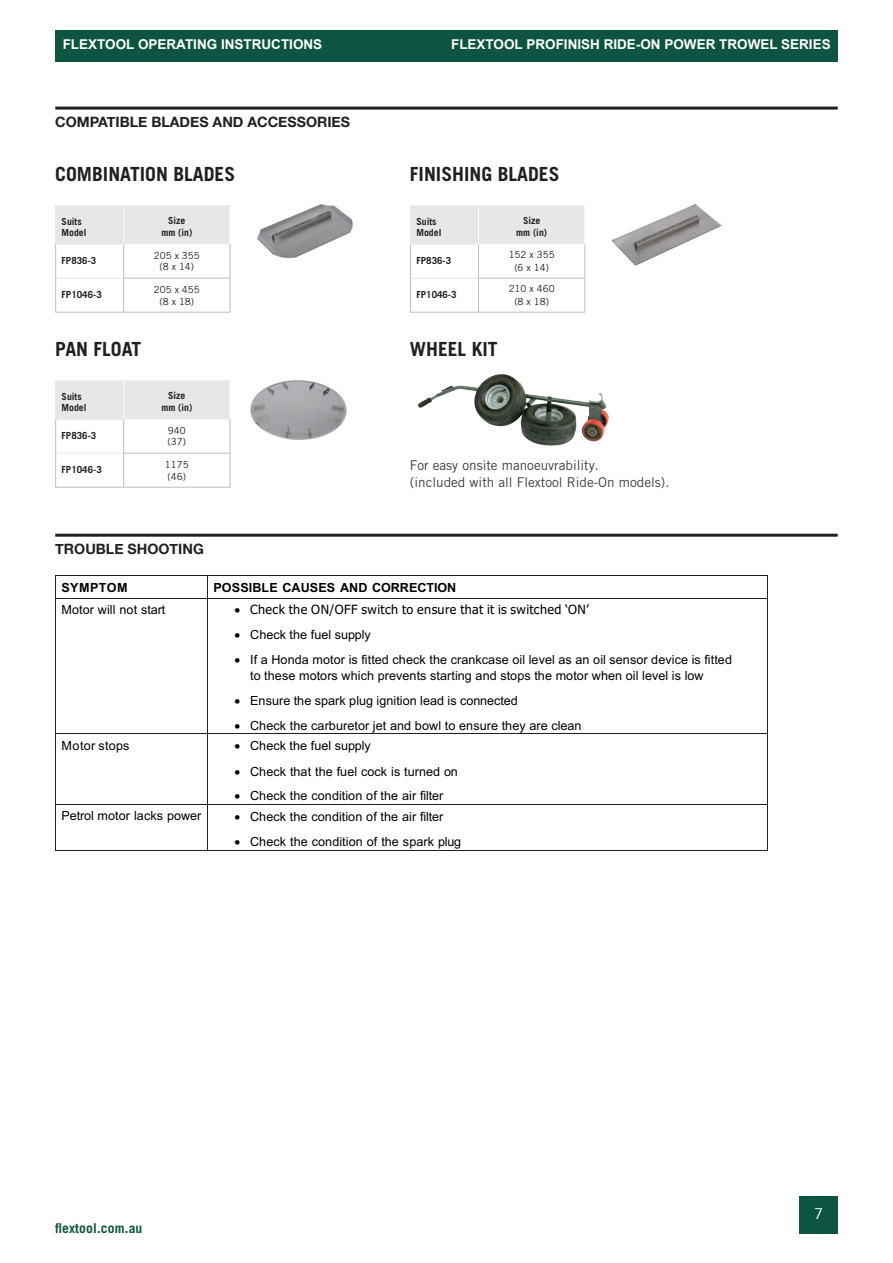
<style>
.page{position:relative;width:893px;height:1263px;background:#fff}
.page>*{position:absolute;margin:0;border:0;box-sizing:border-box;transform-origin:0 0}
.Product_Headers{font:700 19.5px "Trade Gothic LT Pro";color:#231f20}
.t1{font:15px "Trade Gothic LT Pro";color:#fff}
.t2{font:700 14.4px "Arial";letter-spacing:-.01em;color:#000}
.t3{font:700 14.25px "Helvetica Neue";color:#231f20}
.t4{font:700 13.65px "Trade Gothic LT Pro";letter-spacing:.01em;color:#0d5540}
.t5{font:700 13.5px "Arial";color:#fff}
.Pic_points{font:13.5px/16.5px "Trade Gothic LT Pro";color:#3e3e3f}
.t6{font:12.6px/15.9px "Arial";letter-spacing:.005em;color:#000}
.t7{font:12.6px "Tahoma";letter-spacing:.03em;color:#000}
.t8{font:700 12.6px "Arial";letter-spacing:.01em;color:#000}
.t9{font:12.6px "Arial";letter-spacing:.025em;color:#000}
.t10{font:700 12.6px "Arial";letter-spacing:.03em;color:#000}
.Table_Body_Centre{font:9.75px/11.7px "Trade Gothic LT Pro";color:#231f20;text-align:center}
.Bold_Front_Table_Specs_Text_Ben{font:700 9.75px/10.5px "Trade Gothic LT Pro";color:#231f20}
.Model_Tabel_Text{font:700 9.75px "Trade Gothic LT Pro";color:#231f20}
</style>
<div class="page">
<div style="left:55px;top:30px;width:783px;height:31px;background:#0d5540"></div>
<div style="left:799px;top:1196px;width:39px;height:37px;background:#0d5540"></div>
<hr style="left:56px;top:575px;width:151px;height:1px;background:#231f20">
<hr style="left:208px;top:575px;width:559px;height:1px;background:#231f20">
<svg style="left:55px;top:575px;width:1px;height:23px"></svg>
<hr style="left:56px;top:598px;width:151px;height:1px;background:#231f20">
<svg style="left:207px;top:575px;width:1px;height:23px"></svg>
<hr style="left:208px;top:598px;width:559px;height:1px;background:#231f20">
<svg style="left:767px;top:575px;width:1px;height:23px"></svg>
<hr style="left:55px;top:598px;width:1px;height:135px;background:#231f20">
<hr style="left:207px;top:598px;width:1px;height:135px;background:#231f20">
<hr style="left:767px;top:598px;width:1px;height:135px;background:#231f20">
<hr style="left:56px;top:733px;width:151px;height:1px;background:#231f20">
<hr style="left:208px;top:733px;width:559px;height:1px;background:#231f20">
<hr style="left:55px;top:734px;width:1px;height:70px;background:#231f20">
<hr style="left:207px;top:734px;width:1px;height:70px;background:#231f20">
<hr style="left:767px;top:734px;width:1px;height:70px;background:#231f20">
<hr style="left:56px;top:804px;width:151px;height:1px;background:#231f20">
<hr style="left:208px;top:804px;width:559px;height:1px;background:#231f20">
<hr style="left:55px;top:804px;width:1px;height:46px;background:#231f20">
<hr style="left:56px;top:850px;width:151px;height:1px;background:#231f20">
<hr style="left:207px;top:804px;width:1px;height:46px;background:#231f20">
<hr style="left:208px;top:850px;width:559px;height:1px;background:#231f20">
<hr style="left:767px;top:804px;width:1px;height:46px;background:#231f20">
<hr style="left:55px;top:534px;width:783px;height:3px;background:#231f20">
<hr style="left:55px;top:107px;width:783px;height:3px;background:#231f20">
<img style="left:417px;top:374px;width:192px;height:72px">
<div style="left:56px;top:206px;width:174px;height:38px;background:#e6e7e9"></div>
<hr style="left:123px;top:206px;width:1px;height:38px;background:#fff">
<hr style="left:55px;top:205px;width:69px;height:1px;background:#e6e7e9">
<hr style="left:124px;top:205px;width:106px;height:1px;background:#e6e7e9">
<hr style="left:55px;top:244px;width:69px;height:1px;background:#e6e7e9">
<hr style="left:56px;top:278px;width:67px;height:1px;background:#e6e7e9">
<hr style="left:55px;top:244px;width:1px;height:34px;background:#bcbdc0">
<hr style="left:55px;top:278px;width:1px;height:34px;background:#bcbdc0">
<hr style="left:55px;top:312px;width:69px;height:1px;background:#bcbdc0">
<hr style="left:55px;top:206px;width:1px;height:38px;background:#e6e7e9">
<hr style="left:123px;top:244px;width:1px;height:34px;background:#bcbdc0">
<hr style="left:230px;top:244px;width:1px;height:34px;background:#bcbdc0">
<hr style="left:123px;top:278px;width:107px;height:1px;background:#bcbdc0">
<hr style="left:123px;top:279px;width:1px;height:33px;background:#bcbdc0">
<hr style="left:230px;top:279px;width:1px;height:33px;background:#bcbdc0">
<hr style="left:124px;top:312px;width:106px;height:1px;background:#bcbdc0">
<div style="left:56px;top:381px;width:174px;height:38px;background:#e6e7e9"></div>
<hr style="left:123px;top:381px;width:1px;height:38px;background:#fff">
<hr style="left:55px;top:380px;width:69px;height:1px;background:#e6e7e9">
<hr style="left:124px;top:380px;width:106px;height:1px;background:#e6e7e9">
<hr style="left:55px;top:419px;width:69px;height:1px;background:#e6e7e9">
<hr style="left:56px;top:453px;width:67px;height:1px;background:#e6e7e9">
<hr style="left:55px;top:419px;width:1px;height:34px;background:#bcbdc0">
<hr style="left:55px;top:453px;width:1px;height:34px;background:#bcbdc0">
<hr style="left:55px;top:487px;width:69px;height:1px;background:#bcbdc0">
<hr style="left:55px;top:381px;width:1px;height:38px;background:#e6e7e9">
<hr style="left:123px;top:419px;width:1px;height:34px;background:#bcbdc0">
<hr style="left:230px;top:419px;width:1px;height:34px;background:#bcbdc0">
<hr style="left:123px;top:453px;width:107px;height:1px;background:#bcbdc0">
<hr style="left:123px;top:454px;width:1px;height:33px;background:#bcbdc0">
<hr style="left:230px;top:454px;width:1px;height:33px;background:#bcbdc0">
<hr style="left:124px;top:487px;width:106px;height:1px;background:#bcbdc0">
<div style="left:411px;top:206px;width:173px;height:38px;background:#e6e7e9"></div>
<hr style="left:478px;top:206px;width:1px;height:38px;background:#fff">
<hr style="left:410px;top:205px;width:69px;height:1px;background:#e6e7e9">
<hr style="left:479px;top:205px;width:106px;height:1px;background:#e6e7e9">
<hr style="left:410px;top:244px;width:69px;height:1px;background:#e6e7e9">
<hr style="left:411px;top:278px;width:67px;height:1px;background:#e6e7e9">
<hr style="left:410px;top:244px;width:1px;height:34px;background:#bcbdc0">
<hr style="left:410px;top:278px;width:1px;height:34px;background:#bcbdc0">
<hr style="left:410px;top:312px;width:69px;height:1px;background:#bcbdc0">
<hr style="left:410px;top:206px;width:1px;height:38px;background:#e6e7e9">
<hr style="left:478px;top:244px;width:1px;height:34px;background:#bcbdc0">
<hr style="left:584px;top:244px;width:1px;height:34px;background:#bcbdc0">
<hr style="left:478px;top:278px;width:107px;height:1px;background:#bcbdc0">
<hr style="left:478px;top:279px;width:1px;height:33px;background:#bcbdc0">
<hr style="left:584px;top:279px;width:1px;height:33px;background:#bcbdc0">
<hr style="left:479px;top:312px;width:106px;height:1px;background:#bcbdc0">
<img style="left:257px;top:204px;width:96px;height:55px">
<img style="left:611px;top:203px;width:111px;height:63px">
<img style="left:250px;top:380px;width:97px;height:60px">
<p class="t5" style="left:63px;top:36px;width:261px">FLEXTOOL OPERATING INSTRUCTIONS</p>
<p class="t5" style="left:451px;top:36px;width:381px">FLEXTOOL PROFINISH RIDE-ON POWER TROWEL SERIES</p>
<p class="t3" style="left:55px;top:110px;width:296px">COMPATIBLE BLADES AND ACCESSORIES</p>
<p class="Product_Headers" style="left:55px;top:162px;width:181px">COMBINATION BLADES</p>
<p class="Bold_Front_Table_Specs_Text_Ben" style="left:62px;top:216px;width:26px">Suits<br>Model</p>
<p class="Bold_Front_Table_Specs_Text_Ben" style="left:161px;top:214px;width:32px;line-height:11.7px;text-align:center">Size mm (in)</p>
<p class="Model_Tabel_Text" style="left:62px;top:254px;width:36px">FP836-3</p>
<p class="Table_Body_Centre" style="left:154px;top:249px;width:48px">205 x 355 (8 x 14)</p>
<p class="Model_Tabel_Text" style="left:62px;top:288px;width:42px">FP1046-3</p>
<p class="Table_Body_Centre" style="left:154px;top:283px;width:48px">205 x 455 (8 x 18)</p>
<p class="Product_Headers" style="left:410px;top:162px;width:151px">FINISHING BLADES</p>
<p class="Bold_Front_Table_Specs_Text_Ben" style="left:416px;top:216px;width:26px">Suits<br>Model</p>
<p class="Bold_Front_Table_Specs_Text_Ben" style="left:516px;top:214px;width:32px;line-height:11.7px;text-align:center">Size mm (in)</p>
<p class="Model_Tabel_Text" style="left:416px;top:254px;width:36px">FP836-3</p>
<p class="Table_Body_Centre" style="left:509px;top:247px;width:48px;line-height:13.5px">152 x 355 (6 x 14)</p>
<p class="Model_Tabel_Text" style="left:416px;top:288px;width:42px">FP1046-3</p>
<p class="Table_Body_Centre" style="left:509px;top:282px;width:48px;line-height:13.5px">210 x 460 (8 x 18)</p>
<p class="Product_Headers" style="left:55px;top:337px;width:87px">PAN FLOAT</p>
<p class="Product_Headers" style="left:410px;top:337px;width:89px">WHEEL KIT</p>
<p class="Bold_Front_Table_Specs_Text_Ben" style="left:62px;top:391px;width:26px">Suits<br>Model</p>
<p class="Bold_Front_Table_Specs_Text_Ben" style="left:161px;top:389px;width:32px;line-height:11.7px;text-align:center">Size mm (in)</p>
<p class="Model_Tabel_Text" style="left:62px;top:429px;width:36px">FP836-3</p>
<p class="Table_Body_Centre" style="left:168px;top:424px;width:20px;text-align:left">940 (37)</p>
<p class="Model_Tabel_Text" style="left:62px;top:463px;width:42px">FP1046-3</p>
<p class="Table_Body_Centre" style="left:165px;top:458px;width:25px;text-align:left">1175 (46)</p>
<p class="Pic_points" style="left:410px;top:457px;width:261px">For easy onsite manoeuvrability.<br>(included with all Flextool Ride-On models).</p>
<p class="t3" style="left:55px;top:538px;width:150px">TROUBLE SHOOTING</p>
<p class="t2" style="left:55px;top:546px;width:150px">TROUBLE SHOOTING</p>
<p class="t10" style="left:61px;top:579px;width:68px">SYMPTOM</p>
<p class="t8" style="left:213px;top:579px;width:244px">POSSIBLE CAUSES AND CORRECTION</p>
<p class="t6" style="left:61px;top:601px;width:105px">Motor will not start</p>
<p class="t7" style="left:235px;top:601px;width:356px">• Check the ON/OFF switch to ensure that it is switched ‘ON’</p>
<p class="t6" style="left:235px;top:627px;width:138px">• Check the fuel supply</p>
<p class="t6" style="left:250px;top:652px;width:483px;text-indent:-16px">• If a Honda motor is fitted check the crankcase oil level as an oil sensor device is fitted to these motors which prevents starting and stops the motor when oil level is low</p>
<p class="t6" style="left:235px;top:692px;width:285px">• Ensure the spark plug ignition lead is connected</p>
<p class="t6" style="left:235px;top:718px;width:348px">• Check the carburetor jet and bowl to ensure they are clean</p>
<p class="t9" style="left:61px;top:736px;width:70px">Motor stops</p>
<p class="t6" style="left:235px;top:738px;width:138px">• Check the fuel supply</p>
<p class="t6" style="left:235px;top:763px;width:225px">• Check that the fuel cock is turned on</p>
<p class="t6" style="left:235px;top:788px;width:210px">• Check the condition of the air filter</p>
<p class="t6" style="left:61px;top:808px;width:141px">Petrol motor lacks power</p>
<p class="t6" style="left:235px;top:808px;width:210px">• Check the condition of the air filter</p>
<p class="t6" style="left:235px;top:834px;width:228px">• Check the condition of the spark plug</p>
<p class="t4" style="left:55px;top:1220px;width:89px">flextool.com.au</p>
<p class="t1" style="left:814px;top:1204px;width:11px">7</p>
</div>
